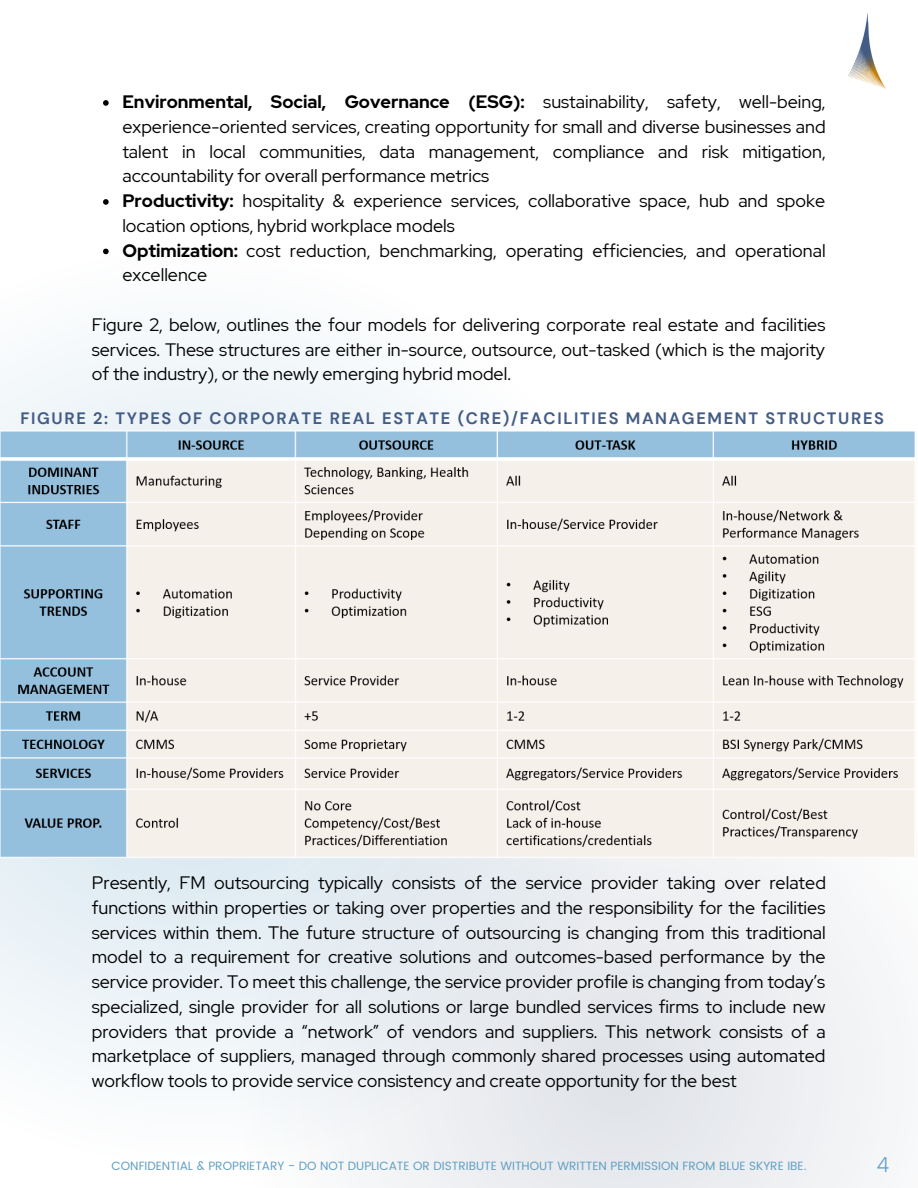
<style>
.page{position:relative;width:918px;height:1188px;background:#fff}
.page>*{position:absolute;margin:0;border:0;box-sizing:border-box;transform-origin:0 0}
.t1{font:300 20.55px "Poppins";color:#629fc4}
.t2{font:18px/24.8px "Red Hat Display";color:#000;text-align:justify}
.t3{font:700 16.5px "DM Sans";letter-spacing:.1em;color:#435c85}
.t4{font:12px "Poppins";color:#629fc4}
.s1{font-weight:700}
</style>
<div class="page">
<svg style="left:0;top:248px;width:435px;height:837px;fill:#f3f8fa"></svg>
<svg style="left:192px;top:859px;width:693px;height:329px;fill:#eaedf2"></svg>
<svg style="left:103px;top:100px;width:6px;height:6px"></svg>
<svg style="left:103px;top:199px;width:6px;height:6px"></svg>
<svg style="left:103px;top:249px;width:6px;height:5px"></svg>
<img style="left:848px;top:13px;width:38px;height:76px">
<img style="left:0;top:430px;width:915px;height:429px">
<p class="t2" style="left:122px;top:89px;width:705px"><span class="s1">Environmental, Social, Governance (ESG):</span> sustainability, safety, well-being, experience-oriented services, creating opportunity for small and diverse businesses and talent in local communities, data management, compliance and risk mitigation, accountability for overall performance metrics</p>
<p class="t2" style="left:122px;top:188px;width:704px"><span class="s1">Productivity:</span> hospitality &amp; experience services, collaborative space, hub and spoke location options, hybrid workplace models</p>
<p class="t2" style="left:122px;top:238px;width:705px"><span class="s1">Optimization:</span> cost reduction, benchmarking, operating efficiencies, and operational excellence</p>
<p class="t2" style="left:92px;top:312px;width:735px">Figure 2, below, outlines the four models for delivering corporate real estate and facilities services. These structures are either in-source, outsource, out-tasked (which is the majority of the industry), or the newly emerging hybrid model.</p>
<p class="t3" style="left:20px;top:407px;width:865px">FIGURE 2: TYPES OF CORPORATE REAL ESTATE (CRE)/FACILITIES MANAGEMENT STRUCTURES</p>
<p class="t2" style="left:92px;top:870px;width:736px">Presently, FM outsourcing typically consists of the service provider taking over related functions within properties or taking over properties and the responsibility for the facilities services within them. The future structure of outsourcing is changing from this traditional model to a requirement for creative solutions and outcomes-based performance by the service provider. To meet this challenge, the service provider profile is changing from today’s specialized, single provider for all solutions or large bundled services firms to include new providers that provide a “network” of vendors and suppliers. This network consists of a marketplace of suppliers, managed through commonly shared processes using automated workflow tools to provide service consistency and create opportunity for the best</p>
<p class="t4" style="left:112px;top:1159px;width:696px">CONFIDENTIAL &amp; PROPRIETARY - DO NOT DUPLICATE OR DISTRIBUTE WITHOUT WRITTEN PERMISSION FROM BLUE SKYRE IBE.</p>
<p class="t1" style="left:876px;top:1153px;width:14px">4</p>
</div>
